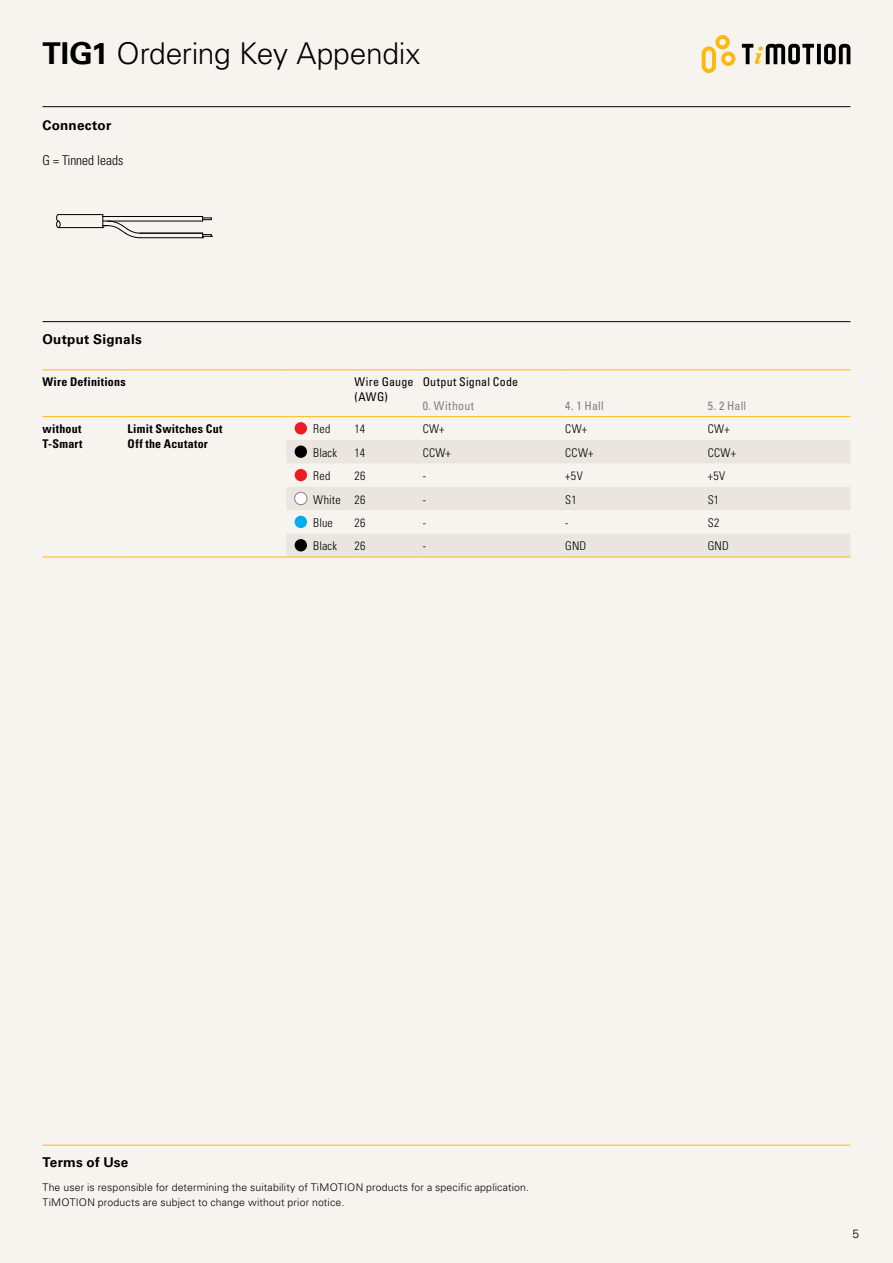
<style>
.page{position:relative;width:893px;height:1263px;background:#f7f3ef}
.page>*{position:absolute;margin:0;border:0;box-sizing:border-box;transform-origin:0 0}
.t1{font:300 30px "Univers LT Std";letter-spacing:-.01em;color:#000}
.t2{font:700 13.5px "Univers LT Std";letter-spacing:.015em;color:#000}
.t3{font:300 condensed 13.5px "Univers LT Std";color:#000}
.t4{font:300 condensed 12px "Univers LT Std";letter-spacing:.015em;color:#000}
.t5{font:700 condensed 12px/15px "Univers LT Std";letter-spacing:.025em;color:#000}
.t6{font:condensed 12px/15px "Univers LT Std";letter-spacing:.015em;color:#000}
.t7{font:condensed 12px "Univers LT Std";letter-spacing:.02em;color:#808284}
.t8{font:condensed 12px "Univers LT Std";letter-spacing:.04em;color:#808284}
.t9{font:300 12px "Univers LT Std";color:#000}
.t10{font:300 10.5px/15px "Univers LT Std";letter-spacing:.015em;color:#000}
.s1{font-weight:700}
</style>
<div class="page">
<svg style="left:702px;top:35px;width:33px;height:38px"></svg>
<svg style="left:817px;top:44px;width:4px;height:20px"></svg>
<svg style="left:824px;top:44px;width:26px;height:20px"></svg>
<svg style="left:742px;top:44px;width:72px;height:20px"></svg>
<hr style="left:43px;top:106px;width:807px;height:1px;background:#000">
<hr style="left:140px;top:237px;width:63px;height:1px;background:#000">
<hr style="left:140px;top:233px;width:63px;height:1px;background:#000">
<svg style="left:202px;top:233px;width:10px;height:5px"></svg>
<hr style="left:103px;top:216px;width:100px;height:1px;background:#000">
<hr style="left:103px;top:221px;width:100px;height:1px;background:#000">
<svg style="left:202px;top:216px;width:10px;height:5px"></svg>
<svg style="left:103px;top:215px;width:37px;height:23px"></svg>
<hr style="left:58px;top:214px;width:45px;height:1px;background:#000">
<hr style="left:58px;top:227px;width:45px;height:1px;background:#000">
<svg style="left:56px;top:214px;width:4px;height:14px"></svg>
<svg style="left:287px;top:440px;width:563px;height:117px;fill:#eae6df"></svg>
<hr style="left:43px;top:416px;width:85px;height:1px;background:#fdb812">
<hr style="left:128px;top:416px;width:159px;height:1px;background:#fdb812">
<hr style="left:287px;top:416px;width:68px;height:1px;background:#fdb812">
<hr style="left:355px;top:416px;width:68px;height:1px;background:#fdb812">
<hr style="left:423px;top:416px;width:142px;height:1px;background:#fdb812">
<hr style="left:565px;top:416px;width:143px;height:1px;background:#fdb812">
<hr style="left:708px;top:416px;width:142px;height:1px;background:#fdb812">
<hr style="left:43px;top:369px;width:85px;height:1px;background:#fdb812">
<hr style="left:128px;top:369px;width:159px;height:1px;background:#fdb812">
<hr style="left:287px;top:369px;width:68px;height:1px;background:#fdb812">
<hr style="left:355px;top:369px;width:68px;height:1px;background:#fdb812">
<hr style="left:423px;top:369px;width:142px;height:1px;background:#fdb812">
<hr style="left:565px;top:369px;width:143px;height:1px;background:#fdb812">
<hr style="left:708px;top:369px;width:142px;height:1px;background:#fdb812">
<hr style="left:287px;top:557px;width:68px;height:1px;background:#fdb812">
<hr style="left:355px;top:557px;width:68px;height:1px;background:#fdb812">
<hr style="left:423px;top:557px;width:142px;height:1px;background:#fdb812">
<hr style="left:565px;top:557px;width:143px;height:1px;background:#fdb812">
<hr style="left:708px;top:557px;width:142px;height:1px;background:#fdb812">
<hr style="left:43px;top:557px;width:85px;height:1px;background:#fdb812">
<hr style="left:128px;top:557px;width:159px;height:1px;background:#fdb812">
<div style="left:295px;top:492px;width:12px;height:13px;background:#fff;border-radius:50%"></div>
<div style="left:294px;top:492px;width:13px;height:13px;border:1px solid #808284;border-radius:50%"></div>
<div style="left:295px;top:469px;width:12px;height:12px;background:#ed1c23;border-radius:50%"></div>
<div style="left:295px;top:422px;width:12px;height:12px;background:#ed1c23;border-radius:50%"></div>
<div style="left:295px;top:445px;width:12px;height:13px;background:#000;border-radius:50%"></div>
<div style="left:295px;top:516px;width:12px;height:12px;background:#00aeef;border-radius:50%"></div>
<div style="left:295px;top:539px;width:12px;height:12px;background:#000;border-radius:50%"></div>
<hr style="left:43px;top:321px;width:807px;height:1px;background:#000">
<hr style="left:43px;top:1145px;width:807px;height:1px;background:#fdb812">
<h1 class="t1" style="left:43px;top:36px;width:379px"><span class="s1">TIG1</span> Ordering Key Appendix</h1>
<p class="t2" style="left:43px;top:117px;width:70px">Connector</p>
<p class="t3" style="left:43px;top:152px;width:83px">G = Tinned leads</p>
<p class="t2" style="left:43px;top:331px;width:101px">Output Signals</p>
<p class="t5" style="left:43px;top:374px;width:85px">Wire Definitions</p>
<p class="t6" style="left:355px;top:374px;width:60px">Wire Gauge (AWG)</p>
<p class="t6" style="left:423px;top:374px;width:97px">Output Signal Code</p>
<p class="t8" style="left:423px;top:398px;width:53px">0. Without</p>
<p class="t7" style="left:565px;top:398px;width:40px">4. 1 Hall</p>
<p class="t7" style="left:708px;top:398px;width:40px">5. 2 Hall</p>
<p class="t5" style="left:43px;top:421px;width:42px">without<br>T-Smart</p>
<p class="t5" style="left:128px;top:421px;width:97px">Limit Switches Cut<br>Off the Acutator</p>
<p class="t4" style="left:313px;top:422px;width:19px">Red</p>
<p class="t4" style="left:355px;top:422px;width:12px">14</p>
<p class="t4" style="left:423px;top:422px;width:23px">CW+</p>
<p class="t4" style="left:565px;top:422px;width:23px">CW+</p>
<p class="t4" style="left:708px;top:422px;width:23px">CW+</p>
<p class="t4" style="left:313px;top:445px;width:25px">Black</p>
<p class="t4" style="left:355px;top:445px;width:12px">14</p>
<p class="t4" style="left:423px;top:445px;width:30px">CCW+</p>
<p class="t4" style="left:565px;top:445px;width:30px">CCW+</p>
<p class="t4" style="left:708px;top:445px;width:30px">CCW+</p>
<p class="t4" style="left:313px;top:469px;width:19px">Red</p>
<p class="t4" style="left:355px;top:469px;width:13px">26</p>
<p class="t4" style="left:423px;top:469px;width:5px">-</p>
<p class="t4" style="left:565px;top:469px;width:19px">+5V</p>
<p class="t4" style="left:708px;top:469px;width:19px">+5V</p>
<p class="t4" style="left:313px;top:492px;width:54px">White 26</p>
<p class="t4" style="left:423px;top:492px;width:5px">-</p>
<p class="t4" style="left:565px;top:492px;width:13px">S1</p>
<p class="t4" style="left:708px;top:492px;width:13px">S1</p>
<p class="t4" style="left:313px;top:515px;width:21px">Blue</p>
<p class="t4" style="left:355px;top:515px;width:13px">26</p>
<p class="t4" style="left:423px;top:515px;width:5px">-</p>
<p class="t4" style="left:565px;top:515px;width:5px">-</p>
<p class="t4" style="left:708px;top:515px;width:13px">S2</p>
<p class="t4" style="left:313px;top:539px;width:25px">Black</p>
<p class="t4" style="left:355px;top:539px;width:13px">26</p>
<p class="t4" style="left:423px;top:539px;width:5px">-</p>
<p class="t4" style="left:565px;top:539px;width:22px">GND</p>
<p class="t4" style="left:708px;top:539px;width:22px">GND</p>
<p class="t2" style="left:43px;top:1155px;width:87px">Terms of Use</p>
<p class="t10" style="left:43px;top:1179px;width:488px">The user is responsible for determining the suitability of TiMOTION products for a specific application.<br>TiMOTION products are subject to change without prior notice.</p>
<p class="t9" style="left:852px;top:1226px;width:8px">5</p>
</div>
